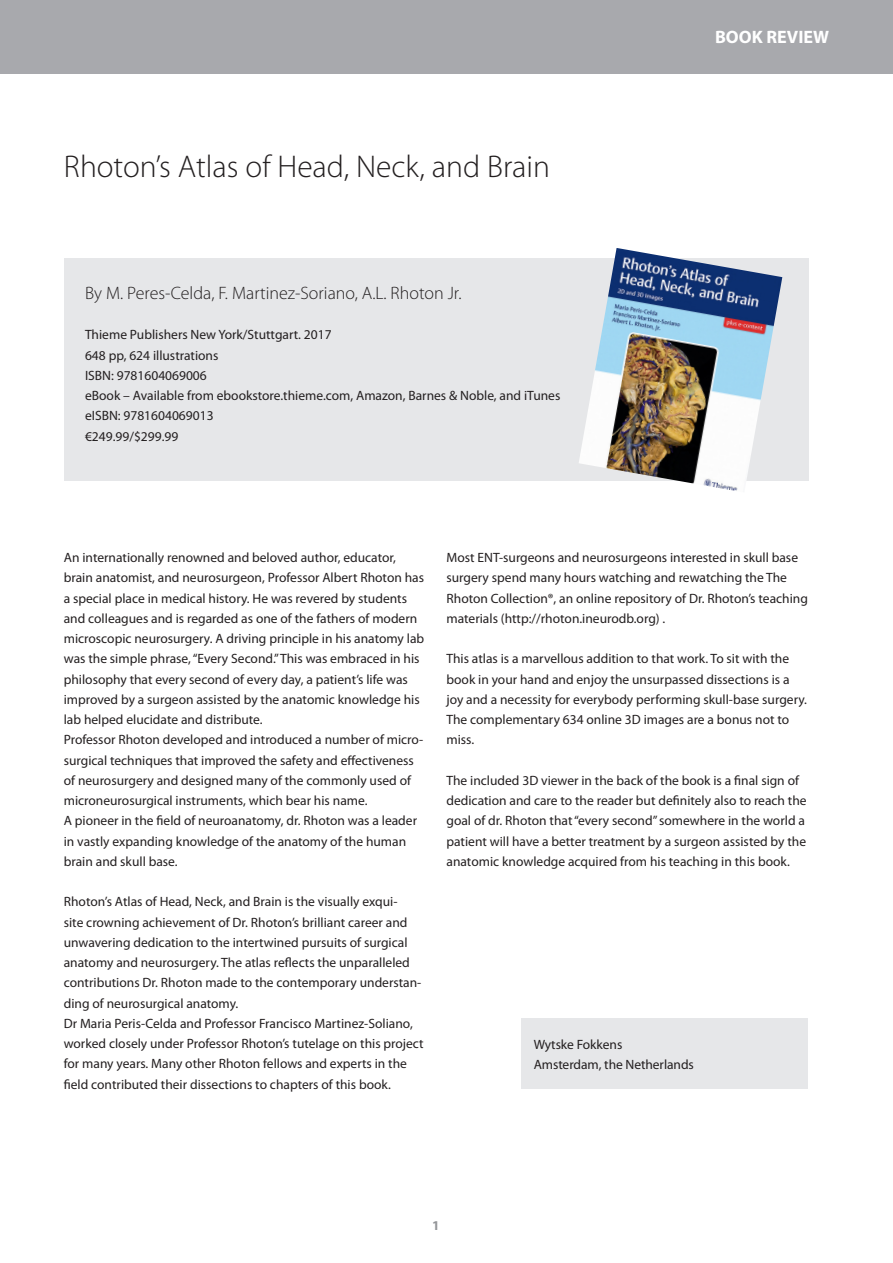
<style>
.page{position:relative;width:893px;height:1263px;background:#fff}
.page>*{position:absolute;margin:0;border:0;box-sizing:border-box;transform-origin:0 0}
.t1{font:300 31.5px "Myriad Pro";color:#231f20}
.NAMEN{font:300 18px "Myriad Pro";color:#231f20}
.Original_Contributio{font:700 18px "Myriad Pro";color:#fff}
.Platte_tekst{font:13.5px/20.2px "Myriad Pro";color:#231f20}
.ADRES{font:13.5px "Myriad Pro";letter-spacing:-.005em;color:#231f20}
.Paginering{font:700 13.5px "Myriad Pro";color:#939598}
</style>
<div class="page">
<div style="left:0;top:0;width:893px;height:74px;background:#a8a9ad"></div>
<div style="left:64px;top:258px;width:745px;height:223px;background:#e6e7e9"></div>
<div style="left:521px;top:1018px;width:286px;height:71px;background:#e6e7e9"></div>
<img style="left:579px;top:248px;width:203px;height:243px">
<p class="t1" style="left:64px;top:149px;width:488px">Rhoton’s Atlas of Head, Neck, and Brain</p>
<p class="NAMEN" style="left:85px;top:283px;width:378px">By M. Peres-Celda, F. Martinez-Soriano, A.L. Rhoton Jr.</p>
<p class="Platte_tekst" style="left:85px;top:325px;width:248px">Thieme Publishers New York/Stuttgart. 2017</p>
<p class="Platte_tekst" style="left:85px;top:345px;width:135px">648 pp, 624 illustrations</p>
<p class="Platte_tekst" style="left:85px;top:365px;width:123px">ISBN: 9781604069006</p>
<p class="Platte_tekst" style="left:85px;top:386px;width:477px">eBook – Available from ebookstore.thieme.com, Amazon, Barnes &amp; Noble, and iTunes</p>
<p class="Platte_tekst" style="left:85px;top:406px;width:130px">eISBN: 9781604069013</p>
<p class="Platte_tekst" style="left:85px;top:426px;width:95px">€249.99/$299.99</p>
<p class="Original_Contributio" style="left:715px;top:27px;width:116px">BOOK REVIEW</p>
<p class="Platte_tekst" style="left:64px;top:548px;width:362px">An internationally renowned and beloved author, educator, brain anatomist, and neurosurgeon, Professor Albert Rhoton has a special place in medical history. He was revered by students and colleagues and is regarded as one of the fathers of modern microscopic neurosurgery. A driving principle in his anatomy lab was the simple phrase, “Every Second.” This was embraced in his philosophy that every second of every day, a patient’s life was improved by a surgeon assisted by the anatomic knowledge his lab helped elucidate and distribute.</p>
<p class="Platte_tekst" style="left:64px;top:730px;width:361px">Professor Rhoton developed and introduced a number of micro&shy;surgical techniques that improved the safety and effectiveness of neurosurgery and designed many of the commonly used of microneurosurgical instruments, which bear his name.</p>
<p class="Platte_tekst" style="left:64px;top:811px;width:355px">A pioneer in the field of neuroanatomy, dr. Rhoton was a leader in vastly expanding knowledge of the anatomy of the human brain and skull base.</p>
<p class="Platte_tekst" style="left:64px;top:892px;width:359px">Rhoton’s Atlas of Head, Neck, and Brain is the visually exqui-<br>site crowning achievement of Dr. Rhoton’s brilliant career and unwavering dedication to the intertwined pursuits of surgical anatomy and neurosurgery. The atlas reflects the unparalleled contributions Dr. Rhoton made to the contemporary understan&shy;ding of neurosurgical anatomy.</p>
<p class="Platte_tekst" style="left:64px;top:1013px;width:361px">Dr Maria Peris-Celda and Professor Francisco Martinez-Soliano, worked closely under Professor Rhoton’s tutelage on this project for many years. Many other Rhoton fellows and experts in the field contributed their dissections to chapters of this book.</p>
<p class="Platte_tekst" style="left:446px;top:548px;width:363px">Most ENT-surgeons and neurosurgeons interested in skull base surgery spend many hours watching and rewatching the The Rhoton Collection®, an online repository of Dr. Rhoton’s teaching materials (http://rhoton.ineurodb.org) .</p>
<p class="Platte_tekst" style="left:446px;top:649px;width:362px">This atlas is a marvellous addition to that work. To sit with the book in your hand and enjoy the unsurpassed dissections is a joy and a necessity for everybody performing skull-base surgery.<br>The complementary 634 online 3D images are a bonus not to miss.</p>
<p class="Platte_tekst" style="left:446px;top:770px;width:362px">The included 3D viewer in the back of the book is a final sign of dedication and care to the reader but definitely also to reach the goal of dr. Rhoton that “every second” somewhere in the world a patient will have a better treatment by a surgeon assisted by the anatomic knowledge acquired from his teaching in this book.</p>
<p class="ADRES" style="left:534px;top:1037px;width:90px">Wytske Fokkens</p>
<p class="ADRES" style="left:534px;top:1057px;width:162px">Amsterdam, the Netherlands</p>
<p class="Paginering" style="left:432px;top:1218px;width:9px">1</p>
</div>
